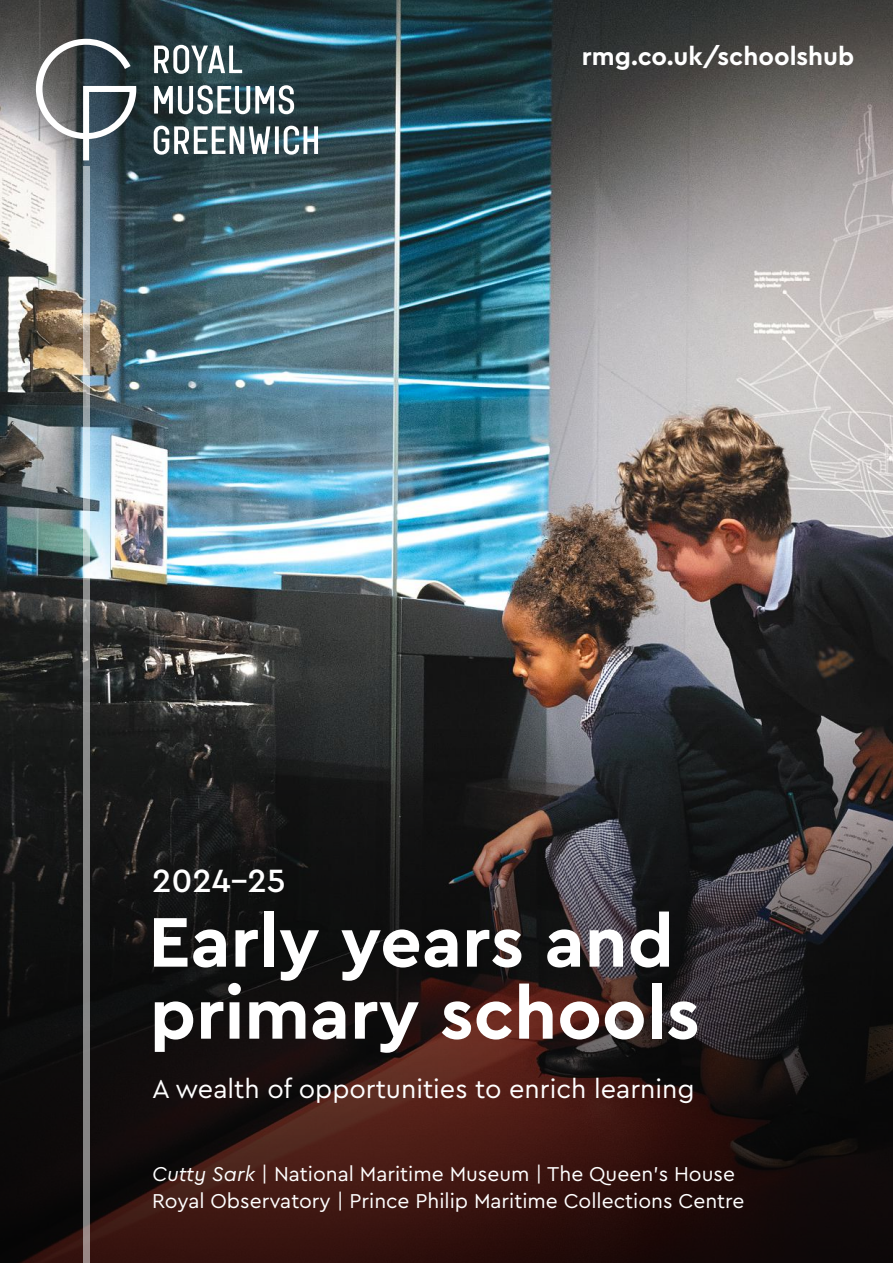
<style>
.page{position:relative;width:893px;height:1263px;background:#fff}
.page>*{position:absolute;margin:0;border:0;box-sizing:border-box;transform-origin:0 0}
.t1{font:700 73.5px/72px "Cera PRO";color:#fff}
.t2{font:500 33.75px "Cera PRO";color:#fff}
.t3{font:27px "Cera PRO";color:#fff}
.t4{font:700 25.65px "Cera PRO";color:#fff}
.t5{font:21px/27px "Cera PRO";color:#fff}
.s1{font-style:italic}
</style>
<div class="page">
<img style="left:0;top:0;width:893px;height:726px">
<svg style="left:0;top:726px;width:893px;height:537px;background:#251a19"></svg>
<svg style="left:154px;top:126px;width:164px;height:29px"></svg>
<svg style="left:154px;top:85px;width:140px;height:29px"></svg>
<svg style="left:154px;top:45px;width:88px;height:29px"></svg>
<svg style="left:36px;top:39px;width:100px;height:121px"></svg>
<svg style="left:83px;top:166px;width:6px;height:1097px;background:#9da1a3"></svg>
<p class="t4" style="left:582px;top:39px;width:274px">rmg.co.uk/schoolshub</p>
<h2 class="t2" style="left:152px;top:858px;width:135px">2024–25</h2>
<h1 class="t1" style="left:148px;top:903px;width:553px">Early years and primary schools</h1>
<p class="t3" style="left:152px;top:1071px;width:544px">A wealth of opportunities to enrich learning</p>
<p class="t5" style="left:152px;top:1159px;width:594px"><span class="s1">Cutty Sark</span> | National Maritime Museum | The Queen's House<br>Royal Observatory | Prince Philip Maritime Collections Centre</p>
</div>
